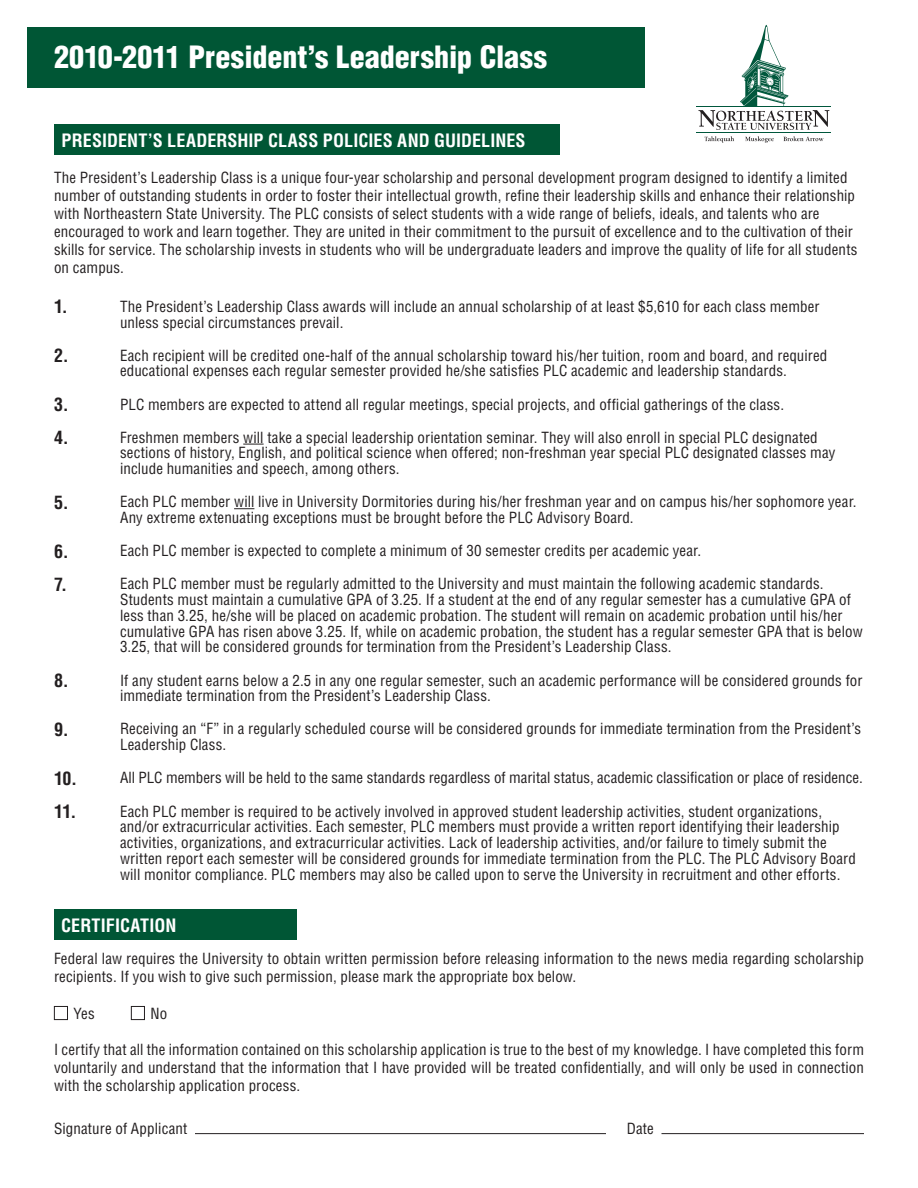
<style>
.page{position:relative;width:918px;height:1188px;background:#fff}
.page>*{position:absolute;margin:0;border:0;box-sizing:border-box;transform-origin:0 0}
.t1{font:900 condensed 30px "Helvetica";letter-spacing:.005em;color:#fff}
.t2{font:700 condensed 18px "Helvetica";letter-spacing:.005em;color:#fff}
.t3{font:700 condensed 18px "Helvetica";color:#231f20}
.t4{font:condensed 15px/15.8px "Helvetica";letter-spacing:.01em;color:#231f20}
</style>
<div class="page">
<div style="left:27px;top:27px;width:617px;height:61px;background:#005635"></div>
<div style="left:54px;top:124px;width:506px;height:31px;background:#005635"></div>
<svg style="left:243px;top:444px;width:21px;height:1px"></svg>
<svg style="left:234px;top:508px;width:20px;height:1px"></svg>
<div style="left:54px;top:909px;width:242px;height:31px;background:#005635"></div>
<div style="left:131px;top:1006px;width:14px;height:14px;border:1px solid #231f20"></div>
<div style="left:54px;top:1006px;width:14px;height:14px;border:1px solid #231f20"></div>
<hr style="left:195px;top:1133px;width:411px;height:1px;background:#231f20">
<hr style="left:662px;top:1133px;width:202px;height:1px;background:#231f20">
<hr style="left:696px;top:133px;width:134px;height:1px;background:#00573c">
<svg style="left:704px;top:136px;width:30px;height:7px"></svg>
<svg style="left:745px;top:136px;width:29px;height:7px"></svg>
<svg style="left:783px;top:136px;width:41px;height:5px"></svg>
<svg style="left:698px;top:25px;width:131px;height:105px"></svg>
<hr style="left:697px;top:107px;width:133px;height:1px;background:#00573c">
<p class="t1" style="left:54px;top:38px;width:495px">2010-2011 President’s Leadership Class</p>
<p class="t2" style="left:62px;top:129px;width:466px">PRESIDENT’S LEADERSHIP CLASS POLICIES AND GUIDELINES</p>
<p class="t4" style="left:54px;top:168px;width:805px;line-height:18px">The President’s Leadership Class is a unique four-year scholarship and personal development program designed to identify a limited number of outstanding students in order to foster their intellectual growth, refine their leadership skills and enhance their relationship with Northeastern State University. The PLC consists of select students with a wide range of beliefs, ideals, and talents who are encouraged to work and learn together. They are united in their commitment to the pursuit of excellence and to the cultivation of their skills for service. The scholarship invests in students who will be undergraduate leaders and improve the quality of life for all students on campus.</p>
<p class="t4" style="left:120px;top:298px;width:701px">The President’s Leadership Class awards will include an annual scholarship of at least $5,610 for each class member</p>
<p class="t4" style="left:120px;top:314px;width:223px">unless special circumstances prevail.</p>
<p class="t4" style="left:120px;top:347px;width:709px">Each recipient will be credited one-half of the annual scholarship toward his/her tuition, room and board, and required educational expenses each regular semester provided he/she satisfies PLC academic and leadership standards.</p>
<p class="t4" style="left:120px;top:396px;width:663px">PLC members are expected to attend all regular meetings, special projects, and official gatherings of the class.</p>
<p class="t4" style="left:120px;top:429px;width:717px">Freshmen members will take a special leadership orientation seminar. They will also enroll in special PLC designated sections of history, English, and political science when offered; non-freshman year special PLC designated classes may include humanities and speech, among others.</p>
<p class="t4" style="left:120px;top:494px;width:736px">Each PLC member will live in University Dormitories during his/her freshman year and on campus his/her sophomore year.</p>
<p class="t4" style="left:120px;top:510px;width:513px">Any extreme extenuating exceptions must be brought before the PLC Advisory Board.</p>
<p class="t4" style="left:120px;top:543px;width:581px">Each PLC member is expected to complete a minimum of 30 semester credits per academic year.</p>
<p class="t4" style="left:120px;top:576px;width:744px">Each PLC member must be regularly admitted to the University and must maintain the following academic standards.<br>Students must maintain a cumulative GPA of 3.25. If a student at the end of any regular semester has a cumulative GPA of less than 3.25, he/she will be placed on academic probation. The student will remain on academic probation until his/her cumulative GPA has risen above 3.25. If, while on academic probation, the student has a regular semester GPA that is below 3.25, that will be considered grounds for termination from the President’s Leadership Class.</p>
<p class="t4" style="left:120px;top:672px;width:744px">If any student earns below a 2.5 in any one regular semester, such an academic performance will be considered grounds for immediate termination from the President’s Leadership Class.</p>
<p class="t4" style="left:120px;top:721px;width:743px">Receiving an “F” in a regularly scheduled course will be considered grounds for immediate termination from the President’s<br>Leadership Class.</p>
<p class="t4" style="left:120px;top:770px;width:742px">All PLC members will be held to the same standards regardless of marital status, academic classification or place of residence.</p>
<p class="t4" style="left:120px;top:803px;width:738px">Each PLC member is required to be actively involved in approved student leadership activities, student organizations, and/or extracurricular activities. Each semester, PLC members must provide a written report identifying their leadership activities, organizations, and extracurricular activities. Lack of leadership activities, and/or failure to timely submit the written report each semester will be considered grounds for immediate termination from the PLC. The PLC Advisory Board will monitor compliance. PLC members may also be called upon to serve the University in recruitment and other efforts.</p>
<p class="t3" style="left:54px;top:296px;width:15px">1.</p>
<p class="t3" style="left:54px;top:345px;width:16px">2.</p>
<p class="t3" style="left:54px;top:394px;width:16px">3.</p>
<p class="t3" style="left:54px;top:427px;width:16px">4.</p>
<p class="t3" style="left:54px;top:492px;width:16px">5.</p>
<p class="t3" style="left:54px;top:540px;width:16px">6.</p>
<p class="t3" style="left:54px;top:574px;width:15px">7.</p>
<p class="t3" style="left:54px;top:670px;width:16px">8.</p>
<p class="t3" style="left:54px;top:719px;width:16px">9.</p>
<p class="t3" style="left:54px;top:768px;width:25px">10.</p>
<p class="t3" style="left:54px;top:801px;width:24px">11.</p>
<p class="t2" style="left:61px;top:914px;width:117px">CERTIFICATION</p>
<p class="t4" style="left:54px;top:949px;width:812px;line-height:18px">Federal law requires the University to obtain written permission before releasing information to the news media regarding scholarship recipients. If you wish to give such permission, please mark the appropriate box below.</p>
<p class="t4" style="left:74px;top:1006px;width:23px">Yes</p>
<p class="t4" style="left:150px;top:1006px;width:18px">No</p>
<p class="t4" style="left:54px;top:1041px;width:812px;line-height:18px;text-align:justify">I certify that all the information contained on this scholarship application is true to the best of my knowledge. I have completed this form voluntarily and understand that the information that I have provided will be treated confidentially, and will only be used in connection with the scholarship application process.</p>
<p class="t4" style="left:54px;top:1120px;width:135px">Signature of Applicant</p>
<p class="t4" style="left:627px;top:1120px;width:29px">Date</p>
</div>
